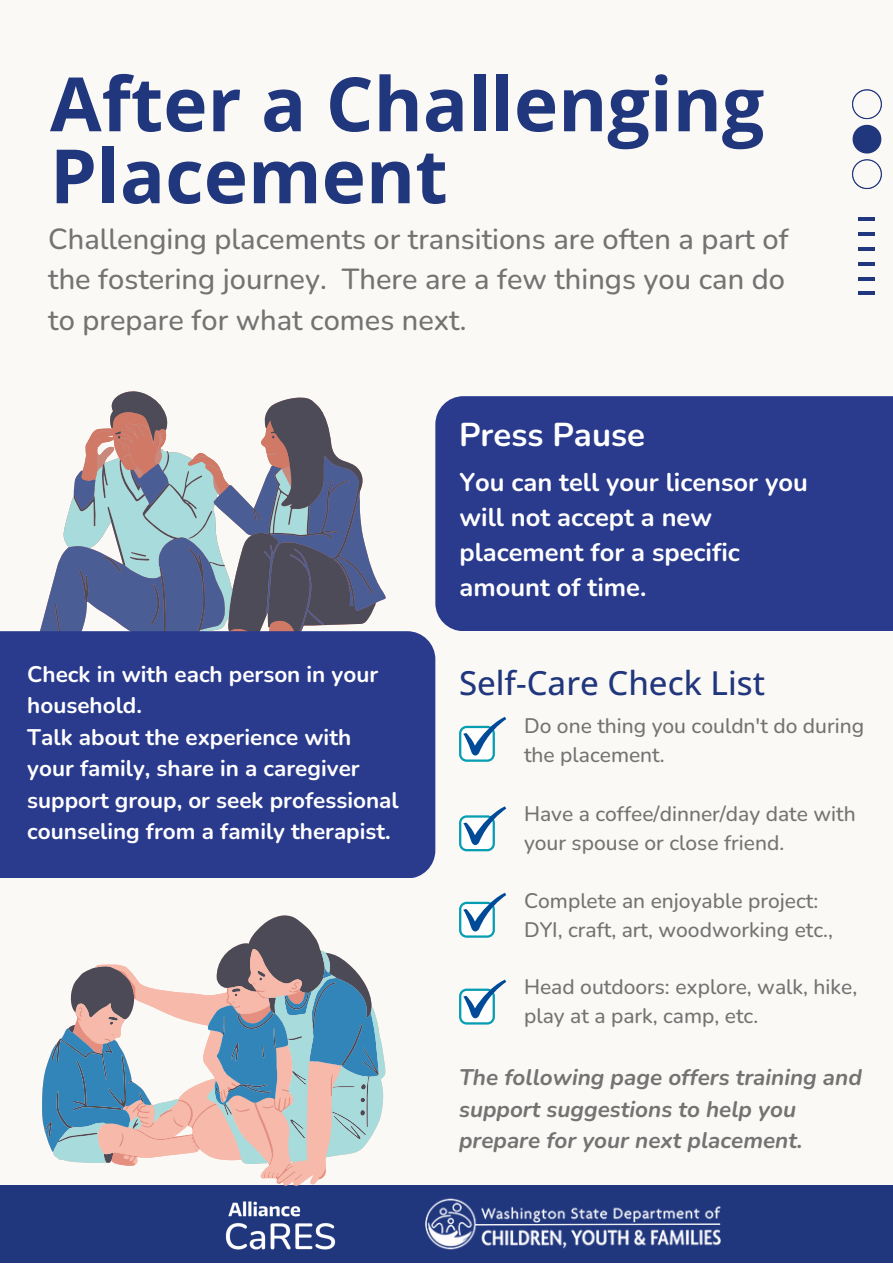
<style>
.page{position:relative;width:893px;height:1264px;background:#fff}
.page>*{position:absolute;margin:0;border:0;box-sizing:border-box;transform-origin:0 0}
.t1{font:700 75px/72px "Open Sans";color:#20367d}
.t2{font:500 33px "Open Sans";color:#20367d}
.t3{font:700 33px "Nunito";color:#fff}
.t4{font:500 28.95px/40.5px "Nunito";color:#737373}
.t5{font:700 25.5px/34.8px "Nunito";color:#fff}
.t6{font:700 22.5px/31.5px "Nunito";color:#fff}
.t7{font:italic 700 22.5px/31.5px "Nunito";color:#737373}
.t8{font:500 21px/29.2px "Nunito";color:#737373}
</style>
<div class="page">
<div style="left:0;top:0;width:892px;height:1262px;background:#fbf9f5"></div>
<svg style="left:852px;top:89px;width:29px;height:30px"></svg>
<svg style="left:852px;top:125px;width:29px;height:28px"></svg>
<svg style="left:852px;top:159px;width:29px;height:30px"></svg>
<hr style="left:858px;top:218px;width:17px;height:3px;background:#20367d">
<hr style="left:858px;top:232px;width:17px;height:4px;background:#20367d">
<hr style="left:858px;top:247px;width:17px;height:4px;background:#20367d">
<hr style="left:858px;top:262px;width:17px;height:3px;background:#20367d">
<hr style="left:858px;top:277px;width:17px;height:3px;background:#20367d">
<hr style="left:858px;top:292px;width:17px;height:3px;background:#20367d">
<div style="left:0;top:1185px;width:892px;height:77px;background:#20367d"></div>
<img style="left:426px;top:1198px;width:294px;height:52px">
<img style="left:225px;top:1201px;width:111px;height:49px">
<div style="left:435px;top:396px;width:457px;height:234px;background:#2a3a8d"></div>
<svg style="left:111px;top:391px;width:225px;height:64px"></svg>
<svg style="left:40px;top:455px;width:346px;height:176px"></svg>
<svg style="left:82px;top:412px;width:213px;height:219px"></svg>
<div style="left:0;top:631px;width:435px;height:247px;background:#2a3a8d"></div>
<svg style="left:459px;top:717px;width:47px;height:44px"></svg>
<svg style="left:459px;top:806px;width:47px;height:45px"></svg>
<svg style="left:459px;top:892px;width:47px;height:45px"></svg>
<svg style="left:459px;top:979px;width:47px;height:45px"></svg>
<svg style="left:232px;top:915px;width:88px;height:33px;fill:#4c4a57"></svg>
<svg style="left:117px;top:1164px;width:209px;height:19px"></svg>
<svg style="left:42px;top:1049px;width:11px;height:103px"></svg>
<svg style="left:53px;top:950px;width:332px;height:214px"></svg>
<h1 class="t1" style="left:50px;top:66px;width:715px">After a Challenging<br>Placement</h1>
<h3 class="t4" style="left:48px;top:219px;width:741px">Challenging placements or transitions are often a part of the fostering journey. There are a few things you can do to prepare for what comes next.</h3>
<h2 class="t3" style="left:459px;top:412px;width:187px">Press Pause</h2>
<p class="t5" style="left:459px;top:465px;width:350px">You can tell your licensor you will not accept a new placement for a specific amount of time.</p>
<p class="t6" style="left:27px;top:658px;width:373px">Check in with each person in your household.<br>Talk about the experience with your family, share in a caregiver support group, or seek professional counseling from a family therapist.</p>
<h2 class="t2" style="left:459px;top:659px;width:307px">Self-Care Check List</h2>
<p class="t8" style="left:524px;top:711px;width:341px">Do one thing you couldn't do during the placement.</p>
<p class="t8" style="left:524px;top:799px;width:333px">Have a coffee/dinner/day date with your spouse or close friend.</p>
<p class="t8" style="left:524px;top:886px;width:310px">Complete an enjoyable project:<br>DYI, craft, art, woodworking etc.,</p>
<p class="t8" style="left:524px;top:972px;width:335px">Head outdoors: explore, walk, hike, play at a park, camp, etc.</p>
<p class="t7" style="left:459px;top:1061px;width:404px">The following page offers training and support suggestions to help you prepare for your next placement.</p>
</div>
